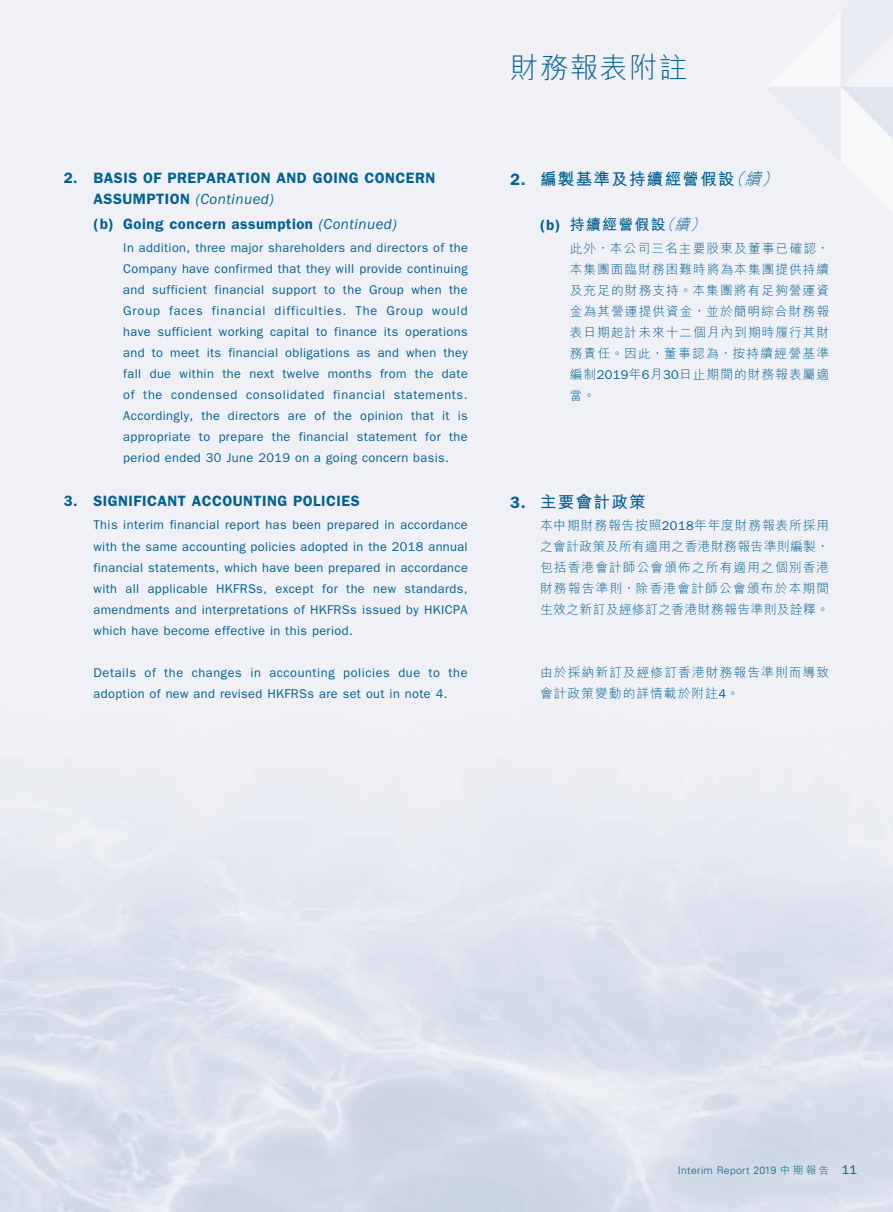
<style>
.page{position:relative;width:893px;height:1212px;background:#fff}
.page>*{position:absolute;margin:0;border:0;box-sizing:border-box;transform-origin:0 0}
.t1{font:300 28.5px "M Hei HK";letter-spacing:.045em;color:#006192}
.t2{font:700 16.5px "M Hei HK";letter-spacing:.08em;color:#006192}
.t3{font:600 15px/21px "ITC Franklin Gothic Std";letter-spacing:.03em;color:#006192}
.t4{font:700 15px "M Hei HK";letter-spacing:.08em;color:#006192}
.t5{font:12.75px/21px "ITC Franklin Gothic Std";letter-spacing:.03em;color:#006192;text-align:justify}
.t6{font:300 12.75px/21px "M Hei HK";letter-spacing:.08em;color:#006192;text-align:justify}
.t7{font:300 10.5px "Univers LT Std";letter-spacing:.03em;color:#006192}
.s1{font-weight:400;font-style:italic}
.s2{font-family:"ITC Franklin Gothic Std";font-weight:600}
.s3{font-weight:300;font-style:italic}
.s4{font-family:"ITC Franklin Gothic Std";font-weight:400}
.s5{font-family:"M Hei HK"}
.s6{font-family:"ITC Franklin Gothic Std";font-weight:400;font-size:12.75px}
</style>
<div class="page">
<p class="t3" style="left:94px;top:167px;width:343px;text-indent:-30px">2. BASIS OF PREPARATION AND GOING CONCERN<br>ASSUMPTION <span class="s1">(Continued)</span></p>
<p class="t3" style="left:94px;top:213px;width:305px">(b) Going concern assumption <span class="s1">(Continued)</span></p>
<p class="t5" style="left:123px;top:237px;width:346px">In addition, three major shareholders and directors of the Company have confirmed that they will provide continuing and sufficient financial support to the Group when the Group faces financial difficulties. The Group would have sufficient working capital to finance its operations and to meet its financial obligations as and when they fall due within the next twelve months from the date of the condensed consolidated financial statements.<br>Accordingly, the directors are of the opinion that it is appropriate to prepare the financial statement for the period ended 30 June 2019 on a going concern basis.</p>
<p class="t3" style="left:64px;top:490px;width:297px">3. SIGNIFICANT ACCOUNTING POLICIES</p>
<p class="t5" style="left:94px;top:515px;width:376px">This interim financial report has been prepared in accordance with the same accounting policies adopted in the 2018 annual financial statements, which have been prepared in accordance with all applicable HKFRSs, except for the new standards, amendments and interpretations of HKFRSs issued by HKICPA which have become effective in this period.</p>
<p class="t5" style="left:94px;top:662px;width:376px">Details of the changes in accounting policies due to the adoption of new and revised HKFRSs are set out in note 4.</p>
<h1 class="t1" style="left:510px;top:47px;width:179px">財務報表附註</h1>
<p class="t2" style="left:510px;top:167px;width:275px"><span class="s2">2.</span> 編製基準及持續經營假設<span class="s3">（續）</span></p>
<p class="t4" style="left:540px;top:213px;width:172px"><span class="s2">(b)</span> 持續經營假設<span class="s3">（續）</span></p>
<p class="t6" style="left:570px;top:237px;width:261px">此外，本公司三名主要股東及董事已確認，本集團面臨財務困難時將為本集團提供持續及充足的財務支持。本集團將有足夠營運資金為其營運提供資金，並於簡明綜合財務報表日期起計未來十二個月內到期時履行其財務責任。因此，董事認為，按持續經營基準編制<span class="s4">2019</span>年<span class="s4">6</span>月<span class="s4">30</span>日止期間的財務報表屬適當。</p>
<p class="t2" style="left:510px;top:490px;width:137px"><span class="s2">3.</span> 主要會計政策</p>
<p class="t6" style="left:540px;top:515px;width:291px">本中期財務報告按照<span class="s4">2018</span>年年度財務報表所採用之會計政策及所有適用之香港財務報告準則編製，包括香港會計師公會頒佈之所有適用之個別香港財務報告準則，除香港會計師公會頒布於本期間生效之新訂及經修訂之香港財務報告準則及詮釋。</p>
<p class="t6" style="left:540px;top:662px;width:291px">由於採納新訂及經修訂香港財務報告準則而導致會計政策變動的詳情載於附註<span class="s4">4</span>。</p>
<p class="t7" style="left:678px;top:1164px;width:181px">Interim Report 2019 <span class="s5">中期報告</span> <span class="s6">11</span></p>
</div>
